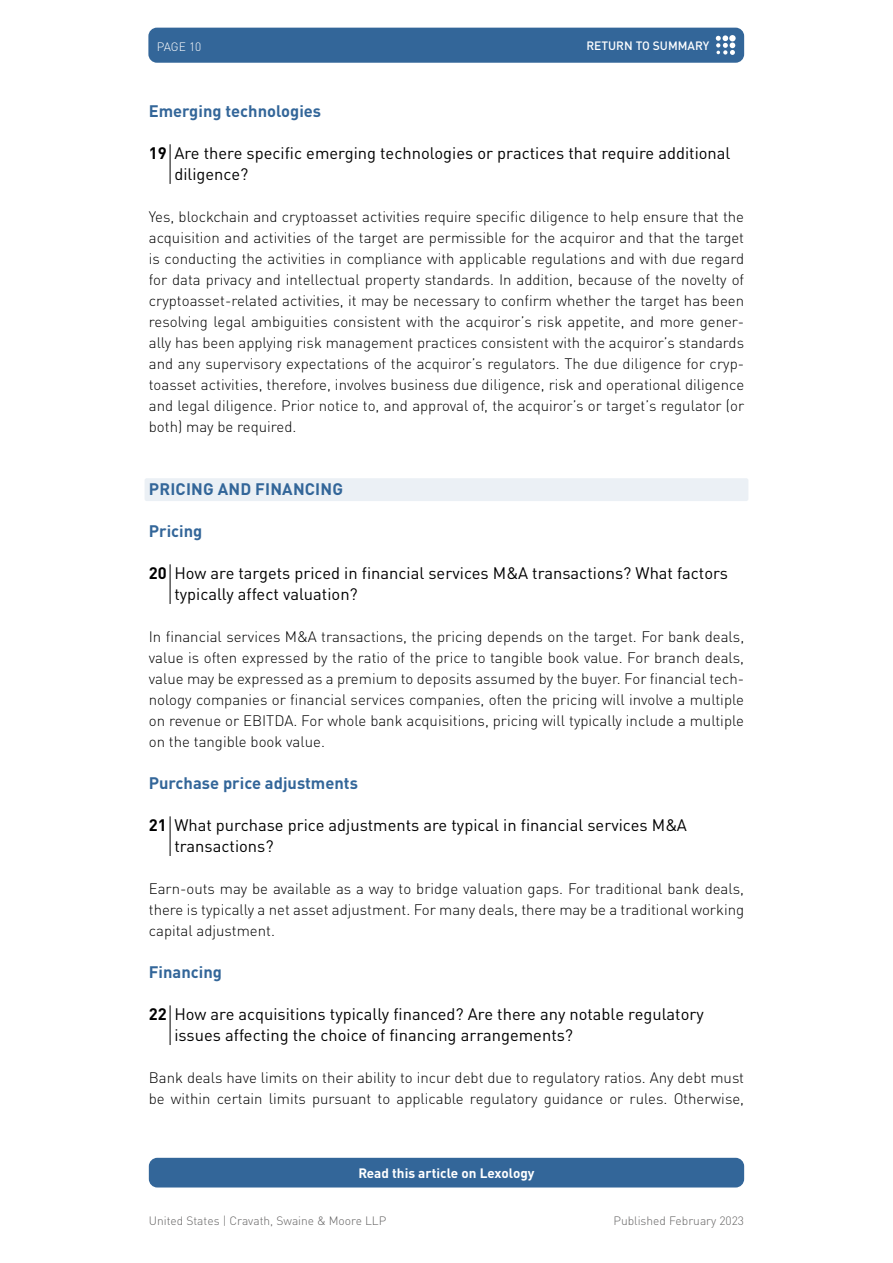
<style>
.page{position:relative;width:893px;height:1263px;background:#fff}
.page>*{position:absolute;margin:0;border:0;box-sizing:border-box;transform-origin:0 0}
.Q_text{font:16.5px/21px "DIN Pro";color:#000}
.Q_header{font:700 16.5px "DIN Pro";color:#369}
.Q_category_mono{font:700 16.5px "DIN Pro";letter-spacing:.01em;color:#369}
.First_para{font:300 15px/21px "DIN Pro";color:#000;text-align:justify}
.t1{font:700 13.5px "DIN Pro";color:#fff}
.t2{font:300 12px "DIN Pro";color:#646363}
.t3{font:500 12px "DIN Pro";color:#fff}
.t4{font:300 12px "DIN Pro";letter-spacing:-.005em;color:#fff}
.s1{font-weight:700}
</style>
<div class="page">
<div style="left:148px;top:28px;width:596px;height:35px;background:#369;border-radius:9px"></div>
<svg style="left:716px;top:35px;width:19px;height:20px"></svg>
<div style="left:149px;top:1158px;width:595px;height:29px;background:#369;border-radius:9px"></div>
<hr style="left:170px;top:144px;width:1px;height:40px;background:#000">
<div style="left:145px;top:478px;width:603px;height:23px;background:#ebf0f5;border-radius:2px"></div>
<hr style="left:170px;top:564px;width:1px;height:40px;background:#000">
<hr style="left:170px;top:816px;width:1px;height:40px;background:#000">
<hr style="left:170px;top:1005px;width:1px;height:40px;background:#000">
<p class="t4" style="left:157px;top:37px;width:46px">PAGE 10</p>
<p class="t3" style="left:586px;top:37px;width:124px">RETURN TO SUMMARY</p>
<p class="Q_header" style="left:149px;top:98px;width:174px">Emerging technologies</p>
<p class="Q_text" style="left:174px;top:141px;width:558px;text-indent:-26px"><span class="s1">19</span> Are there specific emerging technologies or practices that require additional diligence?</p>
<p class="First_para" style="left:149px;top:205px;width:597px">Yes, blockchain and cryptoasset activities require specific diligence to help ensure that the acquisition and activities of the target are permissible for the acquiror and that the target is conducting the activities in compliance with applicable regulations and with due regard for data privacy and intellectual property standards. In addition, because of the novelty of cryptoasset-related activities, it may be necessary to confirm whether the target has been resolving legal ambiguities consistent with the acquiror’s risk appetite, and more gener&shy;ally has been applying risk management practices consistent with the acquiror’s standards and any supervisory expectations of the acquiror’s regulators. The due diligence for cryp&shy;toasset activities, therefore, involves business due diligence, risk and operational diligence and legal diligence. Prior notice to, and approval of, the acquiror’s or target’s regulator (or both) may be required.</p>
<p class="Q_category_mono" style="left:149px;top:476px;width:196px">PRICING AND FINANCING</p>
<p class="Q_header" style="left:149px;top:518px;width:55px">Pricing</p>
<p class="Q_text" style="left:174px;top:561px;width:555px;text-indent:-26px"><span class="s1">20</span> How are targets priced in financial services M&amp;A transactions? What factors typically affect valuation?</p>
<p class="First_para" style="left:149px;top:625px;width:597px">In financial services M&amp;A transactions, the pricing depends on the target. For bank deals, value is often expressed by the ratio of the price to tangible book value. For branch deals, value may be expressed as a premium to deposits assumed by the buyer. For financial tech&shy;nology companies or financial services companies, often the pricing will involve a multiple on revenue or EBITDA. For whole bank acquisitions, pricing will typically include a multiple on the tangible book value.</p>
<p class="Q_header" style="left:149px;top:770px;width:211px">Purchase price adjustments</p>
<p class="Q_text" style="left:174px;top:813px;width:514px;text-indent:-26px"><span class="s1">21</span> What purchase price adjustments are typical in financial services M&amp;A transactions?</p>
<p class="First_para" style="left:149px;top:877px;width:597px">Earn-outs may be available as a way to bridge valuation gaps. For traditional bank deals, there is typically a net asset adjustment. For many deals, there may be a traditional working capital adjustment.</p>
<p class="Q_header" style="left:149px;top:959px;width:75px">Financing</p>
<p class="Q_text" style="left:174px;top:1002px;width:531px;text-indent:-26px"><span class="s1">22</span> How are acquisitions typically financed? Are there any notable regulatory issues affecting the choice of financing arrangements?</p>
<p class="First_para" style="left:149px;top:1066px;width:597px">Bank deals have limits on their ability to incur debt due to regulatory ratios. Any debt must be within certain limits pursuant to applicable regulatory guidance or rules. Otherwise,</p>
<p class="t1" style="left:358px;top:1162px;width:178px">Read this article on Lexology</p>
<p class="t2" style="left:149px;top:1211px;width:239px">United States | Cravath, Swaine &amp; Moore LLP</p>
<p class="t2" style="left:613px;top:1211px;width:132px">Published February 2023</p>
</div>
